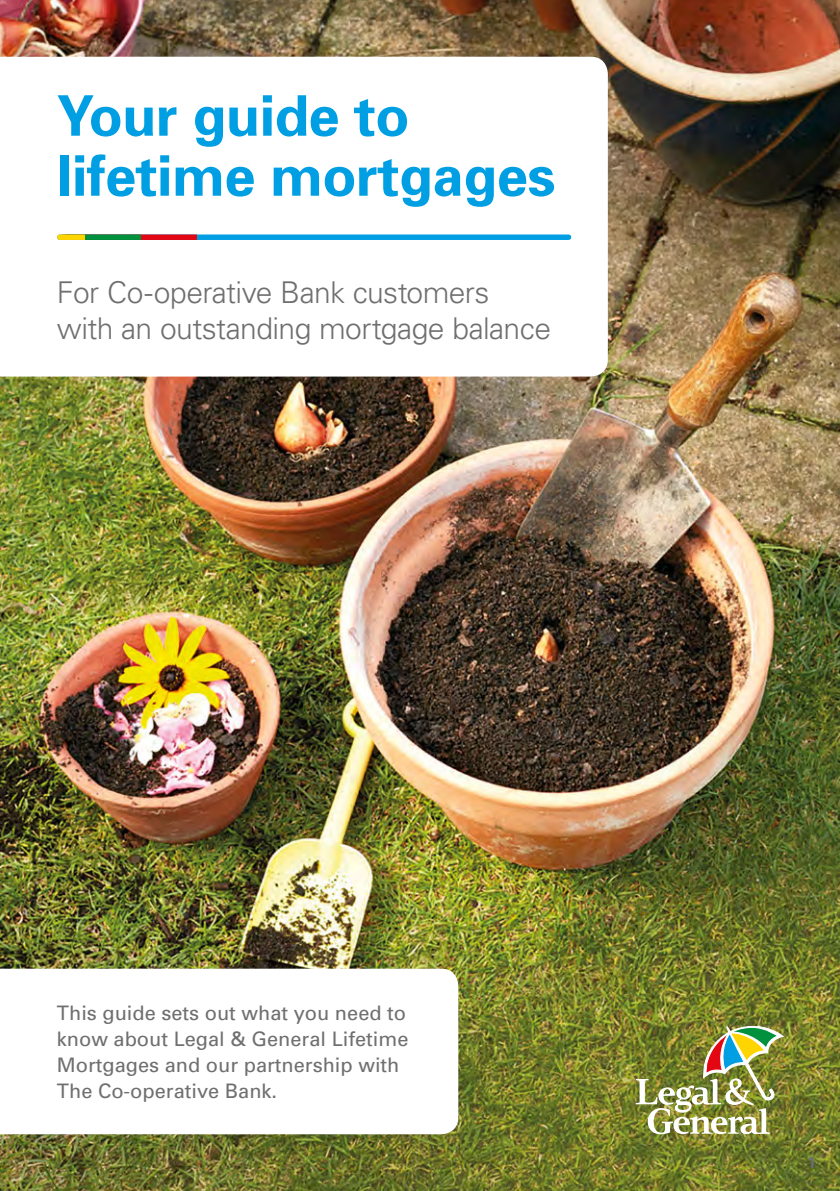
<style>
.page{position:relative;width:840px;height:1191px;background:#fff}
.page>*{position:absolute;margin:0;border:0;box-sizing:border-box;transform-origin:0 0}
.Document_title_-_201{font:700 56px/60px "Univers";letter-spacing:-.01em;color:#009fe3}
.Intro{font:300 30px/36px "Univers";letter-spacing:-.02em;color:#706f6f}
.Body_-_2017{font:20px/26px "Univers";color:#706f6f}
.Page_numbers_-_blue{font:700 16px "Univers";color:#706f6f}
</style>
<div class="page">
<img style="left:0;top:0;width:839px;height:1191px">
<svg style="left:0;top:57px;width:607px;height:319px"></svg>
<svg style="left:0;top:968px;width:458px;height:166px"></svg>
<div style="left:60px;top:234px;width:508px;height:6px;background:#009fe3"></div>
<div style="left:63px;top:234px;width:134px;height:6px;background:#e30613"></div>
<div style="left:66px;top:234px;width:75px;height:6px;background:#00913e"></div>
<svg style="left:60px;top:234px;width:4px;height:6px"></svg>
<div style="left:64px;top:234px;width:21px;height:6px;background:#ffd500"></div>
<img style="left:635px;top:1026px;width:147px;height:108px">
<p class="Document_title_-_201" style="left:57px;top:84px;width:499px">Your guide to lifetime mortgages</p>
<p class="Intro" style="left:57px;top:273px;width:495px">For Co-operative Bank customers with an outstanding mortgage balance</p>
<p class="Body_-_2017" style="left:57px;top:999px;width:353px">This guide sets out what you need to know about Legal &amp; General Lifetime<br>Mortgages and our partnership with<br>The Co-operative Bank.</p>
<p class="Page_numbers_-_blue" style="left:806px;top:1152px;width:10px">1</p>
</div>
